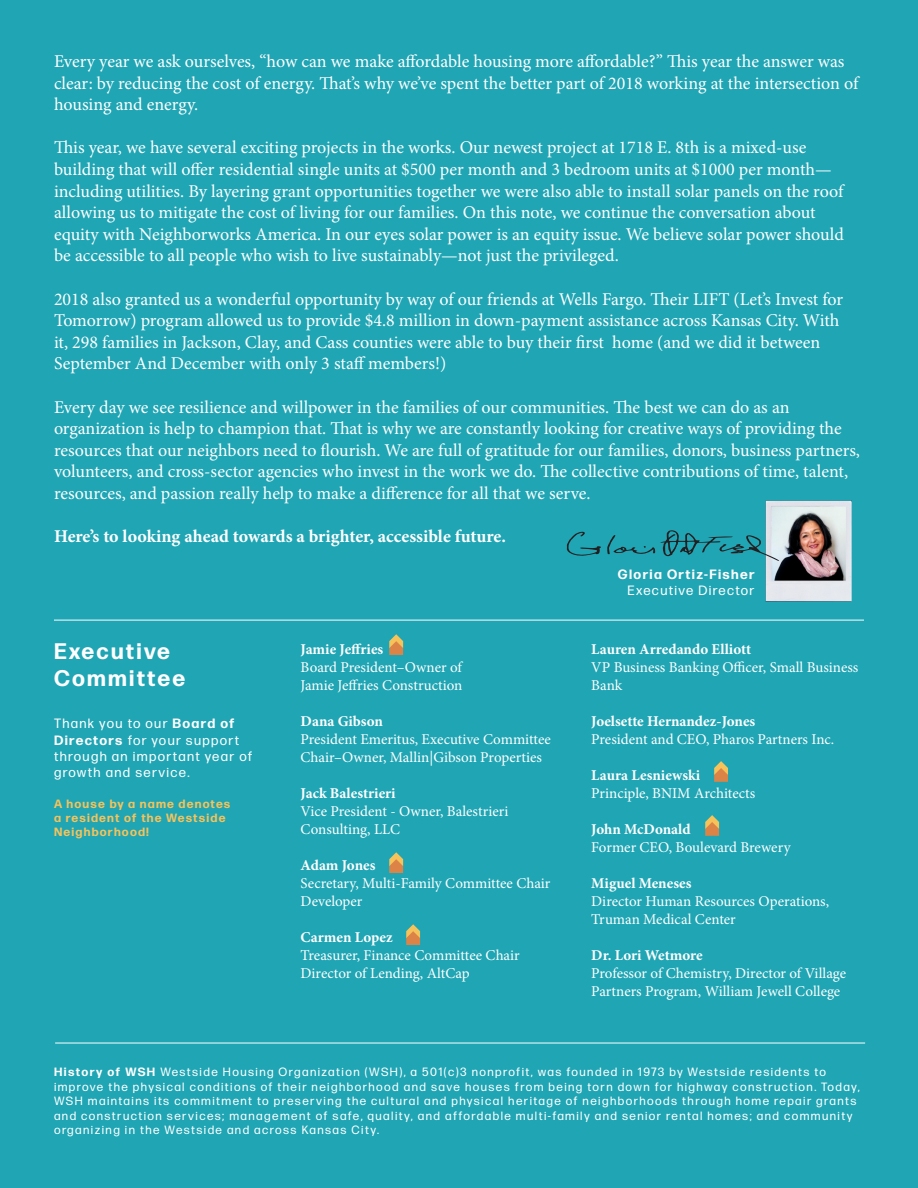
<style>
.page{position:relative;width:918px;height:1188px;background:#1fa5b4}
.page>*{position:absolute;margin:0;border:0;box-sizing:border-box;transform-origin:0 0}
.t1{font:700 22.5px "Forma DJR Text";letter-spacing:.1em;color:#fff}
.t2{font:18px/21.6px "Minion Pro";letter-spacing:-.005em;color:#fff}
.t3{font:700 18px "Minion Pro";color:#fff}
.t4{font:15px/18px "Minion Pro";color:#fff}
.t5{font:700 15px "Minion Pro";color:#fff}
.t6{font:13.5px/16.2px "Forma DJR Text";letter-spacing:.1em;color:#fff}
.t7{font:700 13.5px "Forma DJR Text";letter-spacing:.1em;color:#fff}
.t8{font:12px/14.4px "Forma DJR Text";letter-spacing:.12em;color:#fff}
.t9{font:700 12px/14.4px "Forma DJR Text";letter-spacing:.1em;color:#f6c35b}
.s1{font-weight:700}
</style>
<div class="page">
<img style="left:766px;top:500px;width:86px;height:102px">
<svg style="left:661px;top:530px;width:118px;height:31px"></svg>
<svg style="left:567px;top:532px;width:34px;height:24px"></svg>
<svg style="left:607px;top:535px;width:48px;height:20px"></svg>
<hr style="left:54px;top:620px;width:810px;height:1px;background:#fff">
<svg style="left:389px;top:634px;width:14px;height:21px"></svg>
<svg style="left:389px;top:852px;width:14px;height:21px"></svg>
<svg style="left:406px;top:924px;width:14px;height:21px"></svg>
<svg style="left:705px;top:815px;width:14px;height:21px"></svg>
<svg style="left:714px;top:761px;width:14px;height:21px"></svg>
<hr style="left:55px;top:1043px;width:810px;height:1px;background:#fff">
<p class="t2" style="left:54px;top:51px;width:806px">Every year we ask ourselves, “how can we make affordable housing more affordable?” This year the answer was clear: by reducing the cost of energy. That’s why we’ve spent the better part of 2018 working at the intersection of housing and energy.</p>
<p class="t2" style="left:54px;top:137px;width:791px">This year, we have several exciting projects in the works. Our newest project at 1718 E. 8th is a mixed-use building that will offer residential single units at $500 per month and 3 bedroom units at $1000 per month— including utilities. By layering grant opportunities together we were also able to install solar panels on the roof allowing us to mitigate the cost of living for our families. On this note, we continue the conversation about equity with Neighborworks America. In our eyes solar power is an equity issue. We believe solar power should be accessible to all people who wish to live sustainably—not just the privileged.</p>
<p class="t2" style="left:54px;top:288px;width:791px">2018 also granted us a wonderful opportunity by way of our friends at Wells Fargo. Their LIFT (Let’s Invest for Tomorrow) program allowed us to provide $4.8 million in down-payment assistance across Kansas City. With it, 298 families in Jackson, Clay, and Cass counties were able to buy their first home (and we did it between September And December with only 3 staff members!)</p>
<p class="t2" style="left:54px;top:396px;width:808px">Every day we see resilience and willpower in the families of our communities. The best we can do as an organization is help to champion that. That is why we are constantly looking for creative ways of providing the resources that our neighbors need to flourish. We are full of gratitude for our families, donors, business partners, volunteers, and cross-sector agencies who invest in the work we do. The collective contributions of time, talent, resources, and passion really help to make a difference for all that we serve.</p>
<p class="t3" style="left:54px;top:524px;width:453px">Here’s to looking ahead towards a brighter, accessible future.</p>
<p class="t7" style="left:618px;top:565px;width:138px">Gloria Ortiz-Fisher</p>
<p class="t6" style="left:628px;top:582px;width:128px">Executive Director</p>
<p class="t1" style="left:54px;top:637px;width:118px">Executive</p>
<p class="t1" style="left:54px;top:664px;width:133px">Committee</p>
<p class="t6" style="left:54px;top:715px;width:200px">Thank you to our <span class="s1">Board of<br>Directors</span> for your support through an important year of growth and service.</p>
<p class="t9" style="left:54px;top:796px;width:178px">A house by a name denotes a resident of the Westside<br>Neighborhood!</p>
<p class="t5" style="left:301px;top:639px;width:84px">Jamie Jeffries</p>
<p class="t4" style="left:301px;top:659px;width:163px">Board President–Owner of</p>
<p class="t4" style="left:301px;top:677px;width:163px">Jamie Jeffries Construction</p>
<p class="t5" style="left:301px;top:711px;width:84px">Dana Gibson</p>
<p class="t4" style="left:301px;top:731px;width:252px">President Emeritus, Executive Committee<br>Chair–Owner, Mallin|Gibson Properties</p>
<p class="t5" style="left:301px;top:783px;width:97px">Jack Balestrieri</p>
<p class="t4" style="left:301px;top:803px;width:209px">Vice President - Owner, Balestrieri</p>
<p class="t4" style="left:301px;top:821px;width:101px">Consulting, LLC</p>
<p class="t5" style="left:301px;top:855px;width:76px">Adam Jones</p>
<p class="t4" style="left:301px;top:875px;width:251px">Secretary, Multi-Family Committee Chair</p>
<p class="t4" style="left:301px;top:893px;width:63px">Developer</p>
<p class="t5" style="left:301px;top:927px;width:94px">Carmen Lopez</p>
<p class="t4" style="left:301px;top:947px;width:221px">Treasurer, Finance Committee Chair</p>
<p class="t4" style="left:301px;top:965px;width:171px">Director of Lending, AltCap</p>
<p class="t5" style="left:591px;top:639px;width:161px">Lauren Arredando Elliott</p>
<p class="t4" style="left:591px;top:659px;width:269px">VP Business Banking Officer, Small Business<br>Bank</p>
<p class="t5" style="left:591px;top:711px;width:166px">Joelsette Hernandez-Jones</p>
<p class="t4" style="left:591px;top:731px;width:244px">President and CEO, Pharos Partners Inc.</p>
<p class="t5" style="left:591px;top:765px;width:111px">Laura Lesniewski</p>
<p class="t4" style="left:591px;top:785px;width:166px">Principle, BNIM Architects</p>
<p class="t5" style="left:591px;top:819px;width:101px">John McDonald</p>
<p class="t4" style="left:591px;top:839px;width:201px">Former CEO, Boulevard Brewery</p>
<p class="t5" style="left:591px;top:873px;width:102px">Miguel Meneses</p>
<p class="t4" style="left:591px;top:893px;width:239px">Director Human Resources Operations,</p>
<p class="t4" style="left:591px;top:911px;width:146px">Truman Medical Center</p>
<p class="t5" style="left:591px;top:945px;width:113px">Dr. Lori Wetmore</p>
<p class="t4" style="left:591px;top:965px;width:256px">Professor of Chemistry, Director of Village<br>Partners Program, William Jewell College</p>
<p class="t8" style="left:54px;top:1065px;width:807px"><span class="s1">History of WSH</span> Westside Housing Organization (WSH), a 501(c)3 nonprofit, was founded in 1973 by Westside residents to improve the physical conditions of their neighborhood and save houses from being torn down for highway construction. Today, WSH maintains its commitment to preserving the cultural and physical heritage of neighborhoods through home repair grants and construction services; management of safe, quality, and affordable multi-family and senior rental homes; and community organizing in the Westside and across Kansas City.</p>
</div>
